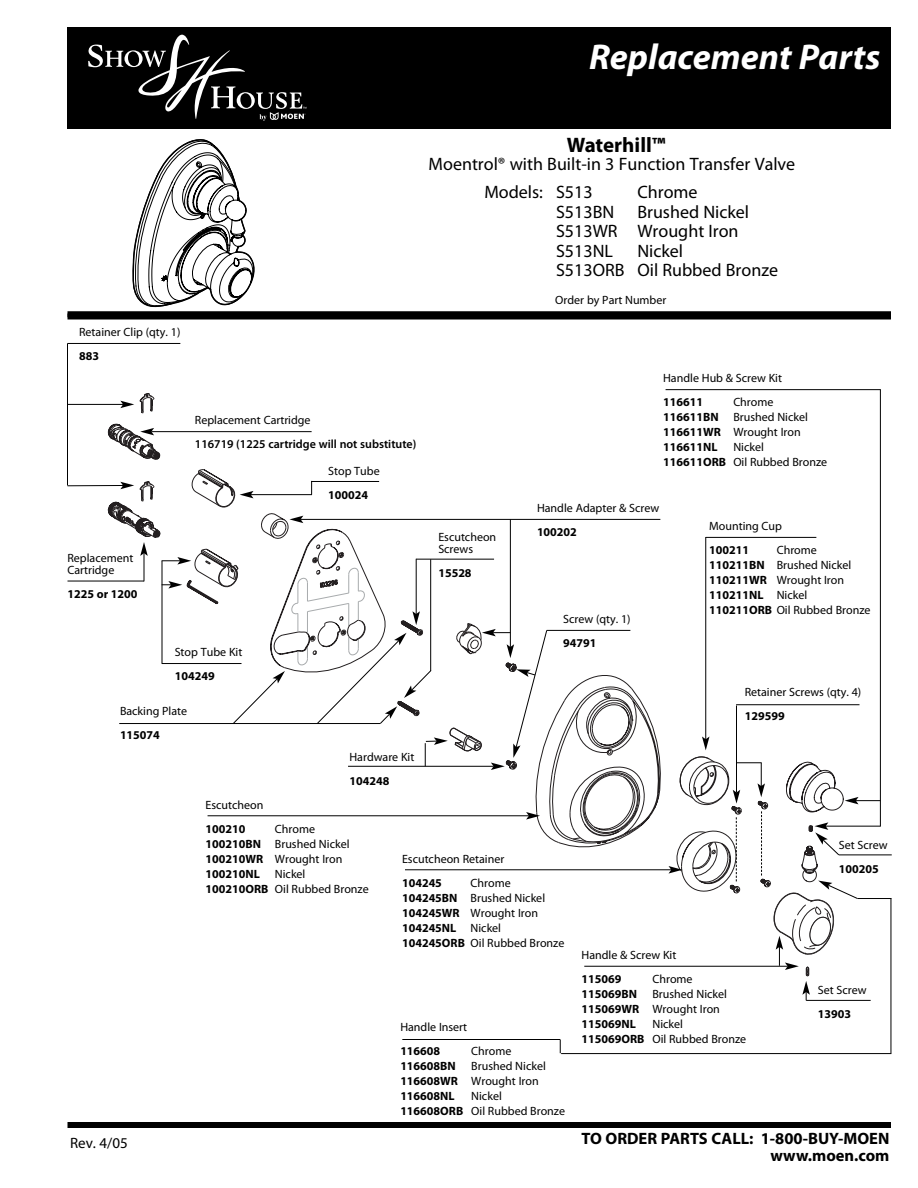
<style>
.page{position:relative;width:918px;height:1188px;background:#fff}
.page>*{position:absolute;margin:0;border:0;box-sizing:border-box;transform-origin:0 0}
.t1{font:italic 700 36px "Myriad Pro";color:#fff}
.t2{font:700 21px "Myriad Pro";color:#000}
.t3{font:18px/19.5px "Myriad Pro";color:#000}
.t4{font:700 16.5px/16.5px "Myriad Pro";color:#000;text-align:right}
.t5{font:15px "Myriad Pro";color:#000}
.t6{font:12px/15px "Myriad Pro";color:#000}
.t7{font:700 12px "Myriad Pro";color:#000}
.t8{font:600 12px "Myriad Pro";color:#000}
.s1{font-weight:700}
</style>
<div class="page">
<svg style="left:506px;top:663px;width:201px;height:208px"></svg>
<div style="left:68px;top:1122px;width:823px;height:6px;background:#000"></div>
<div style="left:68px;top:27px;width:823px;height:101px;background:#000"></div>
<svg style="left:88px;top:35px;width:218px;height:86px"></svg>
<svg style="left:132px;top:139px;width:123px;height:168px"></svg>
<div style="left:68px;top:311px;width:823px;height:6px;background:#000"></div>
<div style="left:68px;top:314px;width:823px;height:6px;background:#000"></div>
<hr style="left:547px;top:630px;width:83px;height:1px;background:#000">
<hr style="left:706px;top:537px;width:110px;height:1px;background:#000">
<hr style="left:666px;top:389px;width:214px;height:1px;background:#000">
<hr style="left:880px;top:389px;width:1px;height:438px;background:#000">
<hr style="left:705px;top:537px;width:1px;height:202px;background:#000">
<hr style="left:301px;top:519px;width:359px;height:1px;background:#000">
<hr style="left:68px;top:581px;width:76px;height:1px;background:#000">
<hr style="left:67px;top:343px;width:1px;height:142px;background:#000">
<hr style="left:68px;top:343px;width:112px;height:1px;background:#000">
<hr style="left:67px;top:485px;width:56px;height:1px;background:#000">
<hr style="left:68px;top:404px;width:55px;height:1px;background:#000">
<svg style="left:108px;top:393px;width:440px;height:377px"></svg>
<hr style="left:584px;top:966px;width:204px;height:1px;background:#000">
<hr style="left:858px;top:898px;width:34px;height:1px;background:#000">
<hr style="left:891px;top:899px;width:1px;height:155px;background:#000">
<hr style="left:561px;top:1053px;width:330px;height:1px;background:#000">
<hr style="left:402px;top:1039px;width:158px;height:1px;background:#000">
<hr style="left:839px;top:855px;width:53px;height:1px;background:#000">
<hr style="left:806px;top:1000px;width:65px;height:1px;background:#000">
<hr style="left:208px;top:815px;width:321px;height:1px;background:#000">
<svg style="left:526px;top:812px;width:14px;height:8px"></svg>
<hr style="left:405px;top:869px;width:266px;height:1px;background:#000">
<svg style="left:560px;top:1040px;width:1px;height:13px"></svg>
<svg style="left:588px;top:698px;width:292px;height:302px"></svg>
<h1 class="t1" style="left:589px;top:43px;width:293px">Replacement Parts</h1>
<h2 class="t2" style="left:567px;top:137px;width:100px">Waterhill™</h2>
<h3 class="t3" style="left:484px;top:151px;width:312px;line-height:28.5px;text-indent:-56px">Moentrol® with Built-in 3 Function Transfer Valve<br>Models: S513</h3>
<h3 class="t3" style="left:637px;top:184px;width:62px">Chrome</h3>
<h3 class="t3" style="left:556px;top:204px;width:195px;text-indent:81px">Brushed Nickel<br>S513WR Wrought Iron<br>S513NL</h3>
<h3 class="t3" style="left:556px;top:204px;width:60px">S513BN</h3>
<h3 class="t3" style="left:556px;top:243px;width:224px;text-indent:81px">Nickel<br>S513ORB Oil Rubbed Bronze</h3>
<p class="t6" style="left:79px;top:326px;width:103px">Retainer Clip (qty. 1)</p>
<p class="t7" style="left:79px;top:352px;width:21px">883</p>
<p class="t6" style="left:68px;top:553px;width:67px;line-height:12px">Replacement<br>Cartridge</p>
<p class="t7" style="left:68px;top:590px;width:72px">1225 or 1200</p>
<p class="t6" style="left:195px;top:414px;width:117px">Replacement Cartridge</p>
<p class="t8" style="left:195px;top:440px;width:223px">116719 (1225 cartridge will not substitute)</p>
<p class="t6" style="left:328px;top:464px;width:53px">Stop Tube</p>
<p class="t7" style="left:328px;top:490px;width:41px">100024</p>
<p class="t6" style="left:175px;top:646px;width:69px">Stop Tube Kit</p>
<p class="t7" style="left:175px;top:671px;width:41px">104249</p>
<p class="t6" style="left:120px;top:705px;width:69px">Backing Plate</p>
<p class="t7" style="left:120px;top:731px;width:41px">115074</p>
<p class="t6" style="left:350px;top:751px;width:66px">Hardware Kit</p>
<p class="t7" style="left:350px;top:777px;width:41px">104248</p>
<p class="t6" style="left:438px;top:532px;width:59px;line-height:12px">Escutcheon<br>Screws</p>
<p class="t7" style="left:438px;top:569px;width:35px">15528</p>
<p class="t6" style="left:555px;top:294px;width:113px">Order by Part Number</p>
<p class="t6" style="left:663px;top:372px;width:120px">Handle Hub &amp; Screw Kit</p>
<p class="t7" style="left:663px;top:398px;width:41px">116611</p>
<p class="t6" style="left:663px;top:396px;width:146px;text-indent:70px">Chrome<br><span class="s1">116611BN</span> Brushed Nickel<br><span class="s1">116611WR</span> Wrought Iron<br><span class="s1">116611NL</span></p>
<p class="t6" style="left:663px;top:441px;width:165px;text-align:center">Nickel<br><span class="s1">116611ORB</span> Oil Rubbed Bronze</p>
<p class="t6" style="left:537px;top:502px;width:124px">Handle Adapter &amp; Screw</p>
<p class="t7" style="left:537px;top:527px;width:41px">100202</p>
<p class="t6" style="left:563px;top:613px;width:69px">Screw (qty. 1)</p>
<p class="t7" style="left:563px;top:638px;width:35px">94791</p>
<p class="t6" style="left:709px;top:520px;width:74px">Mounting Cup</p>
<p class="t7" style="left:709px;top:545px;width:41px">100211</p>
<p class="t6" style="left:709px;top:544px;width:163px;text-indent:67px">Chrome<br><span class="s1">110211BN</span> Brushed Nickel<br><span class="s1">110211WR</span> Wrought Iron<br><span class="s1">110211NL</span> Nickel<br><span class="s1">110211ORB</span> Oil Rubbed Bronze</p>
<p class="t6" style="left:745px;top:686px;width:118px">Retainer Screws (qty. 4)</p>
<p class="t7" style="left:745px;top:712px;width:41px">129599</p>
<p class="t5" style="left:70px;top:1138px;width:59px">Rev. 4/05</p>
<p class="t6" style="left:206px;top:799px;width:59px">Escutcheon</p>
<p class="t7" style="left:206px;top:824px;width:41px">100210</p>
<p class="t6" style="left:206px;top:823px;width:145px;text-indent:69px">Chrome<br><span class="s1">100210BN</span> Brushed Nickel<br><span class="s1">100210WR</span> Wrought Iron<br><span class="s1">100210NL</span></p>
<p class="t6" style="left:206px;top:868px;width:165px;text-align:center">Nickel<br><span class="s1">100210ORB</span> Oil Rubbed Bronze</p>
<p class="t6" style="left:402px;top:853px;width:104px">Escutcheon Retainer</p>
<p class="t7" style="left:402px;top:878px;width:41px">104245</p>
<p class="t6" style="left:402px;top:877px;width:164px;text-indent:69px">Chrome<br><span class="s1">104245BN</span> Brushed Nickel<br><span class="s1">104245WR</span> Wrought Iron<br><span class="s1">104245NL</span> Nickel<br><span class="s1">104245ORB</span> Oil Rubbed Bronze</p>
<p class="t6" style="left:400px;top:1021px;width:68px">Handle Insert</p>
<p class="t7" style="left:400px;top:1047px;width:41px">116608</p>
<p class="t6" style="left:471px;top:1045px;width:42px">Chrome</p>
<p class="t7" style="left:400px;top:1062px;width:57px">116608BN</p>
<p class="t6" style="left:400px;top:1060px;width:147px;text-indent:71px">Brushed Nickel<br><span class="s1">116608WR</span> Wrought Iron<br><span class="s1">116608NL</span></p>
<p class="t6" style="left:400px;top:1090px;width:166px;text-indent:71px">Nickel<br><span class="s1">116608ORB</span> Oil Rubbed Bronze</p>
<p class="t6" style="left:582px;top:949px;width:96px">Handle &amp; Screw Kit</p>
<p class="t7" style="left:582px;top:975px;width:41px">115069</p>
<p class="t6" style="left:652px;top:973px;width:42px">Chrome</p>
<p class="t7" style="left:582px;top:990px;width:57px">115069BN</p>
<p class="t6" style="left:582px;top:988px;width:147px;text-indent:71px">Brushed Nickel<br><span class="s1">115069WR</span> Wrought Iron<br><span class="s1">115069NL</span></p>
<p class="t6" style="left:582px;top:1018px;width:166px;text-indent:71px">Nickel<br><span class="s1">115069ORB</span> Oil Rubbed Bronze</p>
<p class="t6" style="left:839px;top:838px;width:50px">Set Screw</p>
<p class="t7" style="left:839px;top:864px;width:41px">100205</p>
<p class="t6" style="left:818px;top:984px;width:50px">Set Screw</p>
<p class="t7" style="left:818px;top:1010px;width:35px">13903</p>
<h3 class="t4" style="left:581px;top:1132px;width:310px">TO ORDER PARTS CALL: 1-800-BUY-MOEN www.moen.com</h3>
</div>
